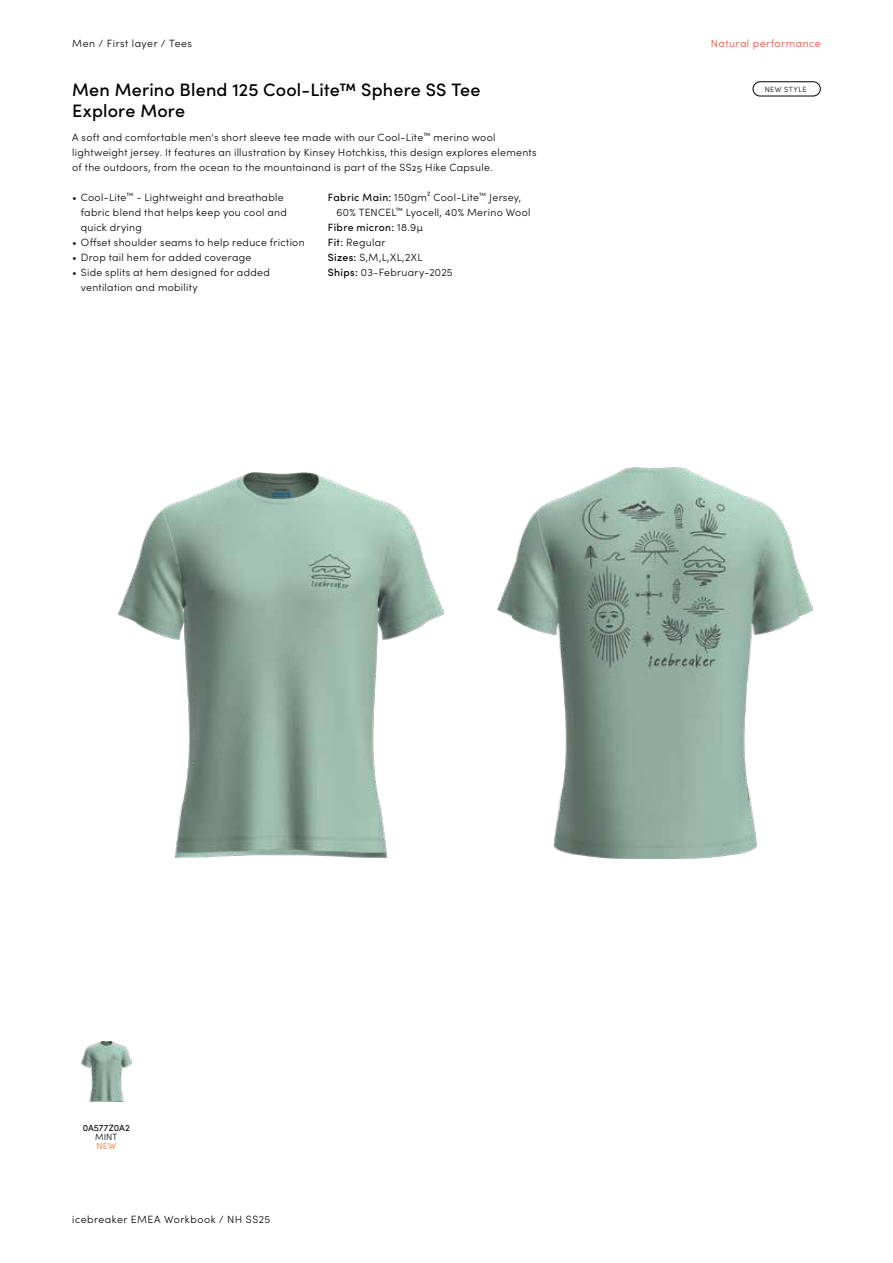
<style>
.page{position:relative;width:893px;height:1263px;background:#fff}
.page>*{position:absolute;margin:0;border:0;box-sizing:border-box;transform-origin:0 0}
.t1{font:500 18px/21px "Sofia Pro";letter-spacing:.01em;color:#000}
.t2{font:300 10.5px/15px "Sofia Pro";letter-spacing:.03em;color:#000}
.t3{font:300 10.5px "Sofia Pro";letter-spacing:.05em;color:#000}
.t4{font:300 10.5px "Sofia Pro";letter-spacing:.05em;color:#f04c23}
.t5{font:10.5px "Sofia Pro";letter-spacing:.03em;color:#000}
.t6{font:9px "Sofia Pro";color:#000}
.t7{font:300 9px "Sofia Pro";color:#000}
.t8{font:300 9px "Sofia Pro";color:#f36f21}
.t9{font:300 7.5px "Sofia Pro";letter-spacing:.055em;color:#000}
.s1{font-weight:400}
.s2{font-weight:300}
.s3{font-weight:500}
</style>
<div class="page">
<img style="left:81px;top:1042px;width:50px;height:59px">
<img style="left:119px;top:472px;width:324px;height:385px">
<div style="left:753px;top:81px;width:68px;height:15px;border:1px solid #000;border-radius:7px"></div>
<img style="left:498px;top:468px;width:315px;height:390px">
<p class="t3" style="left:72px;top:35px;width:121px">Men / First layer / Tees</p>
<p class="t4" style="left:711px;top:35px;width:111px">Natural performance</p>
<h1 class="t1" style="left:72px;top:78px;width:410px">Men Merino Blend 125 Cool-Lite™ Sphere SS Tee<br>Explore More</h1>
<p class="t2" style="left:72px;top:129px;width:466px">A soft and comfortable men's short sleeve tee made with our Cool-Lite<sup>™</sup> merino wool lightweight jersey. It features an illustration by Kinsey Hotchkiss, this design explores elements of the outdoors, from the ocean to the mountainand is part of the SS25 Hike Capsule.</p>
<p class="t2" style="left:81px;top:189px;width:208px;text-indent:-9px">• Cool-Lite<sup>™</sup> - Lightweight and breathable fabric blend that helps keep you cool and quick drying</p>
<p class="t2" style="left:72px;top:234px;width:234px">• Offset shoulder seams to help reduce friction</p>
<p class="t2" style="left:72px;top:249px;width:181px">• Drop tail hem for added coverage</p>
<p class="t2" style="left:81px;top:264px;width:191px;text-indent:-9px">• Side splits at hem designed for added ventilation and mobility</p>
<p class="t2" style="left:328px;top:189px;width:195px"><span class="s1">Fabric Main:</span> 150gm² Cool-Lite<sup>™</sup> Jersey,</p>
<p class="t2" style="left:336px;top:204px;width:196px">60% TENCEL<sup>™</sup> Lyocell, 40% Merino Wool</p>
<p class="t5" style="left:328px;top:220px;width:97px">Fibre micron: <span class="s2">18.9µ</span></p>
<p class="t2" style="left:328px;top:234px;width:59px"><span class="s1">Fit:</span> Regular</p>
<p class="t2" style="left:328px;top:249px;width:96px"><span class="s3">Sizes:</span> S,M,L,XL,2XL</p>
<p class="t2" style="left:328px;top:264px;width:126px"><span class="s3">Ships:</span> 03-February-2025</p>
<p class="t9" style="left:765px;top:84px;width:43px">NEW STYLE</p>
<p class="t6" style="left:83px;top:1121px;width:49px">0A577Z0A2</p>
<p class="t7" style="left:95px;top:1131px;width:24px">MINT</p>
<p class="t8" style="left:96px;top:1140px;width:21px">NEW</p>
<p class="t3" style="left:72px;top:1212px;width:200px">icebreaker EMEA Workbook / NH SS25</p>
</div>
